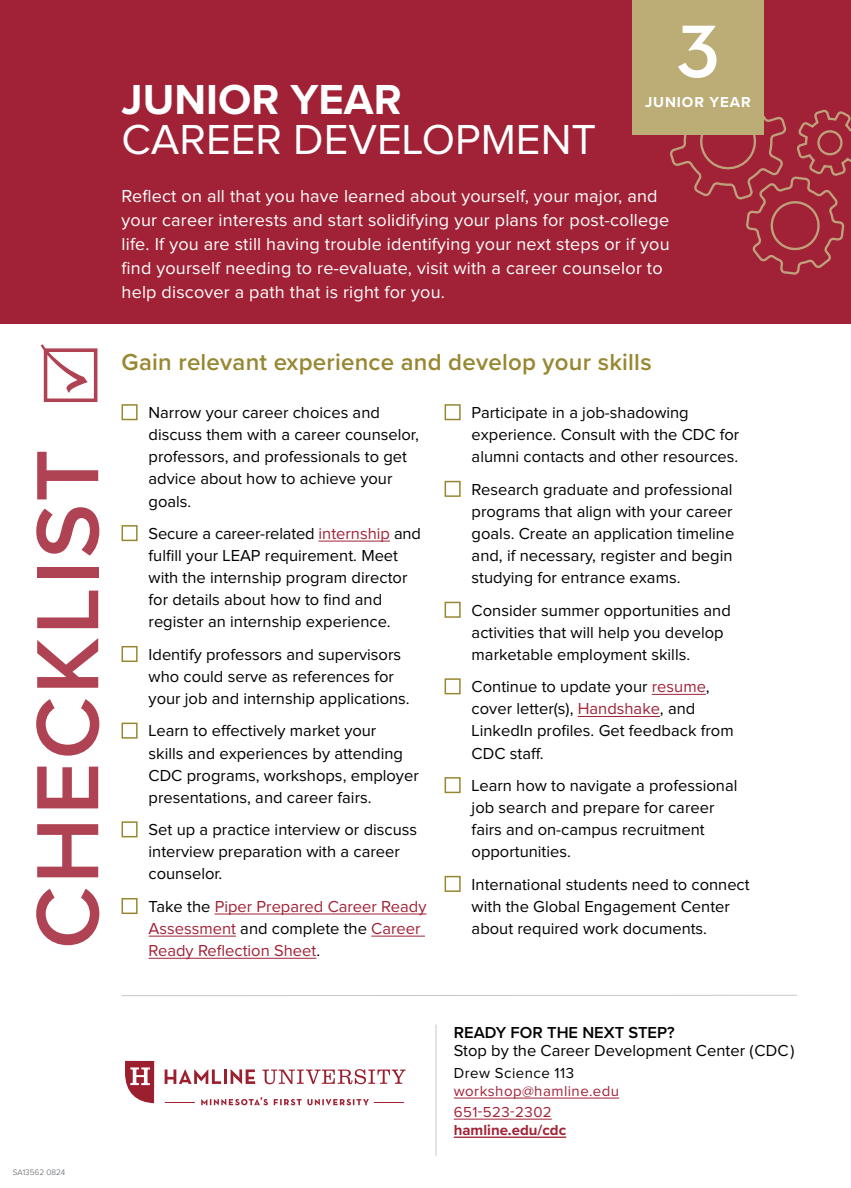
<style>
.page{position:relative;width:851px;height:1188px;background:#fff}
.page>*{position:absolute;margin:0;border:0;box-sizing:border-box;transform-origin:0 0}
.t1{font:600 91.5px "Proxima Nova";letter-spacing:.03em;color:#a12236}
.t2{font:600 85.05px "Neutraface Text";color:#fff}
.t3{font:43.5px "Proxima Nova";color:#fff}
.t4{font:700 43.5px "Proxima Nova";color:#fff}
.t5{font:600 24px "Proxima Nova";letter-spacing:.01em;color:#988731}
.t6{font:18px/24px "Proxima Nova";letter-spacing:.01em;color:#fff}
.t7{font:16.5px/22.2px "Proxima Nova";color:#000}
.t8{font:16.5px/22.2px "Proxima Nova";color:#a12236}
.t9{font:600 16.5px "Proxima Nova";color:#000}
.t10{font:15px/21px "Proxima Nova";letter-spacing:.03em;color:#a12236}
.t11{font:700 15px "Proxima Nova";color:#a12236}
.t12{font:15px "Proxima Nova";letter-spacing:.03em;color:#000}
.t13{font:700 15px "Proxima Nova";letter-spacing:.06em;color:#fff}
.t14{font:300 8.25px "Proxima Nova";color:#52555b}
.s1{color:#988731}
.s2{color:#a12236}
.s3{color:#000}
</style>
<div class="page">
<div style="left:0;top:0;width:850px;height:324px;background:#a12236"></div>
<svg style="left:670px;top:82px;width:180px;height:193px"></svg>
<hr style="left:122px;top:995px;width:674px;height:1px;background:#c6c8c8">
<div style="left:632px;top:0;width:131px;height:135px;background:#bbad75"></div>
<hr style="left:454px;top:1098px;width:165px;height:1px;background:#a12236">
<hr style="left:454px;top:1119px;width:97px;height:1px;background:#a12236">
<hr style="left:454px;top:1137px;width:112px;height:1px;background:#a12236">
<svg style="left:41px;top:344px;width:56px;height:58px"></svg>
<hr style="left:374px;top:1102px;width:30px;height:1px;background:#9e212f">
<svg style="left:201px;top:1097px;width:168px;height:8px"></svg>
<hr style="left:165px;top:1102px;width:30px;height:1px;background:#9e212f">
<svg style="left:165px;top:1069px;width:56px;height:15px"></svg>
<hr style="left:224px;top:1069px;width:3px;height:15px;background:#9c1f2f">
<svg style="left:230px;top:1069px;width:25px;height:15px"></svg>
<svg style="left:262px;top:1069px;width:143px;height:15px"></svg>
<svg style="left:125px;top:1061px;width:29px;height:42px"></svg>
<hr style="left:435px;top:1025px;width:1px;height:131px;background:#c6c8c8">
<hr style="left:318px;top:541px;width:72px;height:1px;background:#a12236">
<hr style="left:215px;top:914px;width:211px;height:1px;background:#a12236">
<hr style="left:148px;top:936px;width:88px;height:1px;background:#a12236">
<hr style="left:371px;top:936px;width:54px;height:1px;background:#a12236">
<hr style="left:148px;top:958px;width:168px;height:1px;background:#a12236">
<hr style="left:651px;top:694px;width:54px;height:1px;background:#a12236">
<hr style="left:577px;top:716px;width:83px;height:1px;background:#a12236">
<h1 class="t1" style="left:-1px;top:949px;width:501px;rotate:-90deg">CHECKLIST</h1>
<h2 class="t2" style="left:676px;top:-13px;width:45px">3</h2>
<h3 class="t4" style="left:122px;top:68px;width:281px">JUNIOR YEAR</h3>
<h3 class="t3" style="left:122px;top:119px;width:476px">CAREER DEVELOPMENT</h3>
<p class="t6" style="left:122px;top:185px;width:549px">Reflect on all that you have learned about yourself, your major, and your career interests and start solidifying your plans for post-college life. If you are still having trouble identifying your next steps or if you find yourself needing to re-evaluate, visit with a career counselor to help discover a path that is right for you.</p>
<p class="t13" style="left:645px;top:91px;width:107px">JUNIOR YEAR</p>
<h3 class="t5" style="left:122px;top:344px;width:531px">Gain relevant experience and develop your skills</h3>
<p class="t7" style="left:148px;top:402px;width:272px;text-indent:-27px"><span class="s1">■</span> Narrow your career choices and discuss them with a career counselor, professors, and professionals to get advice about how to achieve your goals.</p>
<p class="t7" style="left:148px;top:523px;width:274px;text-indent:-27px"><span class="s1">■</span> Secure a career-related <span class="s2">internship</span> and fulfill your LEAP requirement. Meet with the internship program director for details about how to find and register an internship experience.</p>
<p class="t7" style="left:148px;top:644px;width:263px;text-indent:-27px"><span class="s1">■</span> Identify professors and supervisors who could serve as references for your job and internship applications.</p>
<p class="t7" style="left:148px;top:721px;width:272px;text-indent:-27px"><span class="s1">■</span> Learn to effectively market your<br>skills and experiences by attending CDC programs, workshops, employer presentations, and career fairs.</p>
<p class="t7" style="left:148px;top:819px;width:270px;text-indent:-27px"><span class="s1">■</span> Set up a practice interview or discuss interview preparation with a career counselor.</p>
<p class="t8" style="left:148px;top:896px;width:279px;text-indent:-27px"><span class="s1">■</span> <span class="s3">Take the</span> Piper Prepared Career Ready<br>Assessment <span class="s3">and complete the</span> Career<br>Ready Reflection Sheet<span class="s3">.</span></p>
<p class="t7" style="left:471px;top:402px;width:269px;text-indent:-27px"><span class="s1">■</span> Participate in a job-shadowing experience. Consult with the CDC for alumni contacts and other resources.</p>
<p class="t7" style="left:471px;top:479px;width:264px;text-align:justify;text-indent:-27px"><span class="s1">■</span> Research graduate and professional programs that align with your career goals. Create an application timeline and, if necessary, register and begin studying for entrance exams.</p>
<p class="t7" style="left:471px;top:600px;width:261px;text-indent:-27px"><span class="s1">■</span> Consider summer opportunities and activities that will help you develop marketable employment skills.</p>
<p class="t7" style="left:471px;top:676px;width:263px;text-indent:-27px"><span class="s1">■</span> Continue to update your <span class="s2">resume</span>, cover letter(s), <span class="s2">Handshake</span>, and<br>LinkedIn profiles. Get feedback from<br>CDC staff.</p>
<p class="t7" style="left:471px;top:775px;width:267px;text-indent:-27px"><span class="s1">■</span> Learn how to navigate a professional job search and prepare for career fairs and on-campus recruitment opportunities.</p>
<p class="t7" style="left:471px;top:874px;width:279px;text-indent:-27px"><span class="s1">■</span> International students need to connect with the Global Engagement Center about required work documents.</p>
<p class="t14" style="left:13px;top:1166px;width:54px">SA13562 0824</p>
<p class="t9" style="left:454px;top:1020px;width:222px">READY FOR THE NEXT STEP?</p>
<p class="t7" style="left:454px;top:1040px;width:342px">Stop by the Career Development Center (CDC)</p>
<p class="t12" style="left:454px;top:1066px;width:122px">Drew Science 113</p>
<p class="t10" style="left:454px;top:1081px;width:167px">workshop@hamline.edu<br>651-523-2302</p>
<p class="t11" style="left:454px;top:1119px;width:114px">hamline.edu/cdc</p>
</div>
